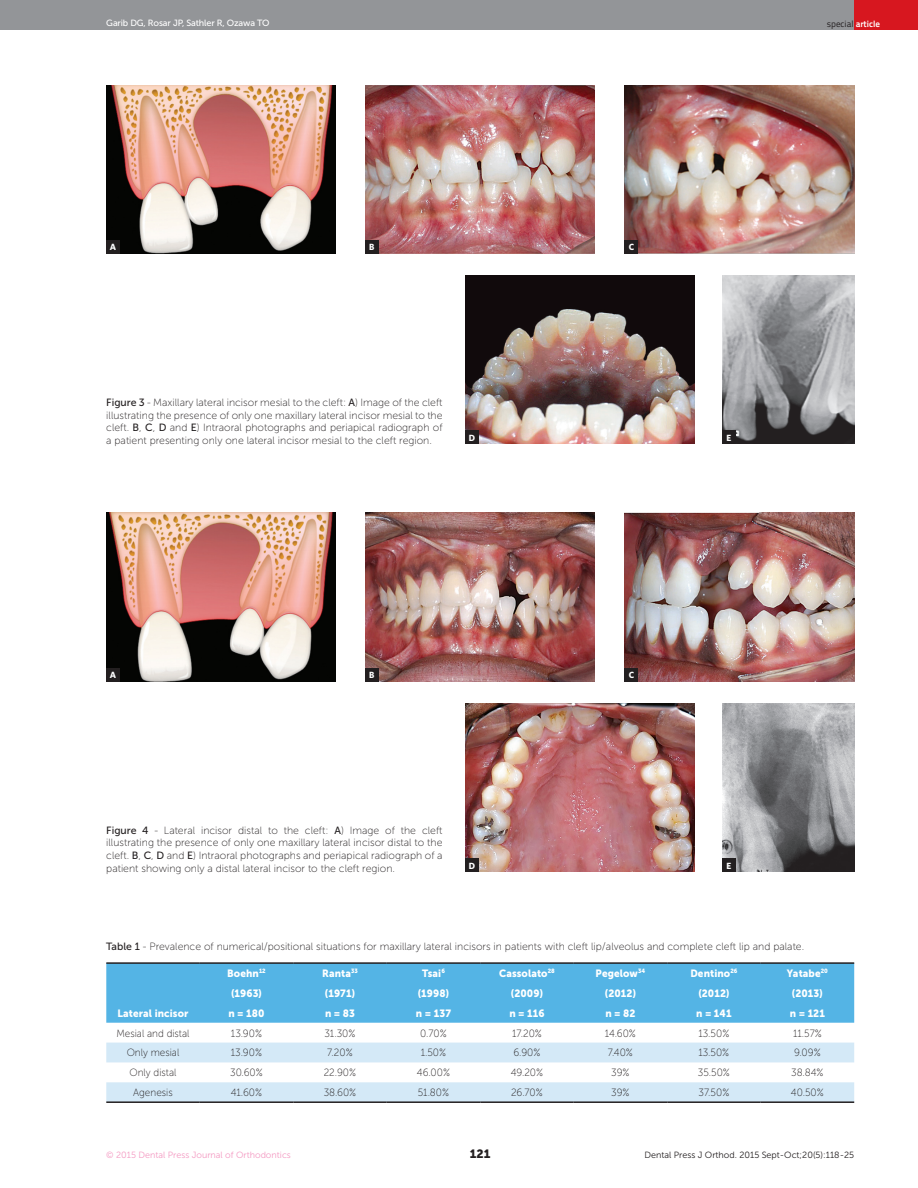
<style>
.page{position:relative;width:918px;height:1188px;background:#fff}
.page>*{position:absolute;margin:0;border:0;box-sizing:border-box;transform-origin:0 0}
.t1{font:12px "Museo Sans 900";color:#231f20}
.t2{font:10.5px/12.6px "Museo Sans 100";color:#231f20;text-align:justify}
.t3{font:10.5px "Museo Sans 100";color:#231f20;scale:.95 1}
.t4{font:10.5px "Museo Sans 900";letter-spacing:.01em;color:#fff;scale:.95 1}
.t5{font:9px "Museo Sans 300";color:#231f20}
.t6{font:9px "Museo Sans 300";color:#f499c2}
.t7{font:9px "Museo Sans 500";letter-spacing:-.015em;color:#fff}
.t8{font:9px "Titillium Text 22 L";color:#231f20}
.t9{font:700 9px "Whitney";color:#fff}
.s1{font-weight:700;color:#fff}
.s2{font-family:"Museo Sans 500"}
</style>
<div class="page">
<div style="left:0;top:0;width:918px;height:30px;background:#939598"></div>
<div style="left:854px;top:0;width:64px;height:30px;background:#d7171f"></div>
<img style="left:106px;top:85px;width:230px;height:168px">
<img style="left:106px;top:513px;width:230px;height:168px">
<img style="left:365px;top:85px;width:230px;height:168px">
<img style="left:365px;top:513px;width:230px;height:168px">
<img style="left:465px;top:275px;width:230px;height:169px">
<img style="left:465px;top:703px;width:230px;height:169px">
<img style="left:625px;top:85px;width:229px;height:168px">
<img style="left:625px;top:513px;width:229px;height:168px">
<img style="left:723px;top:275px;width:131px;height:169px">
<img style="left:723px;top:703px;width:131px;height:169px">
<div style="left:106px;top:964px;width:748px;height:59px;background:#54b4e5"></div>
<svg style="left:106px;top:1043px;width:748px;height:58px;fill:#d4e9f7"></svg>
<hr style="left:106px;top:962px;width:94px;height:2px;background:#231f20">
<hr style="left:200px;top:962px;width:93px;height:2px;background:#231f20">
<hr style="left:293px;top:962px;width:94px;height:2px;background:#231f20">
<hr style="left:387px;top:962px;width:93px;height:2px;background:#231f20">
<hr style="left:480px;top:962px;width:94px;height:2px;background:#231f20">
<hr style="left:574px;top:962px;width:93px;height:2px;background:#231f20">
<hr style="left:667px;top:962px;width:94px;height:2px;background:#231f20">
<hr style="left:761px;top:962px;width:93px;height:2px;background:#231f20">
<hr style="left:106px;top:1101px;width:94px;height:2px;background:#231f20">
<hr style="left:200px;top:1101px;width:93px;height:2px;background:#231f20">
<hr style="left:293px;top:1101px;width:94px;height:2px;background:#231f20">
<hr style="left:387px;top:1101px;width:93px;height:2px;background:#231f20">
<hr style="left:480px;top:1101px;width:94px;height:2px;background:#231f20">
<hr style="left:574px;top:1101px;width:93px;height:2px;background:#231f20">
<hr style="left:667px;top:1101px;width:94px;height:2px;background:#231f20">
<hr style="left:761px;top:1101px;width:93px;height:2px;background:#231f20">
<div style="left:106px;top:240px;width:14px;height:13px;background:#231f20"></div>
<div style="left:365px;top:240px;width:14px;height:13px;background:#231f20"></div>
<div style="left:625px;top:240px;width:13px;height:13px;background:#231f20"></div>
<div style="left:465px;top:431px;width:14px;height:13px;background:#231f20"></div>
<div style="left:722px;top:431px;width:14px;height:13px;background:#231f20"></div>
<div style="left:106px;top:668px;width:14px;height:13px;background:#231f20"></div>
<div style="left:365px;top:668px;width:14px;height:13px;background:#231f20"></div>
<div style="left:625px;top:668px;width:13px;height:13px;background:#231f20"></div>
<div style="left:465px;top:858px;width:14px;height:14px;background:#231f20"></div>
<div style="left:722px;top:858px;width:14px;height:14px;background:#231f20"></div>
<p class="t7" style="left:106px;top:18px;width:165px">Garib DG, Rosar JP, Sathler R, Ozawa TO</p>
<p class="t8" style="left:827px;top:17px;width:55px">special <span class="s1">article</span></p>
<p class="t9" style="left:110px;top:242px;width:8px">A</p>
<p class="t9" style="left:369px;top:242px;width:7px">B</p>
<p class="t9" style="left:629px;top:242px;width:7px">C</p>
<p class="t2" style="left:106px;top:396px;width:338px"><span class="s2">Figure 3</span> - Maxillary lateral incisor mesial to the cleft: <span class="s2">A</span>) Image of the cleft illustrating the presence of only one maxillary lateral incisor mesial to the cleft. <span class="s2">B</span>, <span class="s2">C</span>, <span class="s2">D</span> and <span class="s2">E</span>) Intraoral photographs and periapical radiograph of a patient presenting only one lateral incisor mesial to the cleft region.</p>
<p class="t9" style="left:469px;top:432px;width:8px">D</p>
<p class="t9" style="left:727px;top:432px;width:6px">E</p>
<p class="t9" style="left:110px;top:670px;width:8px">A</p>
<p class="t9" style="left:369px;top:670px;width:7px">B</p>
<p class="t9" style="left:629px;top:670px;width:7px">C</p>
<p class="t2" style="left:106px;top:824px;width:338px"><span class="s2">Figure 4</span> - Lateral incisor distal to the cleft: <span class="s2">A</span>) Image of the cleft illustrating the presence of only one maxillary lateral incisor distal to the cleft. <span class="s2">B</span>, <span class="s2">C</span>, <span class="s2">D</span> and <span class="s2">E</span>) Intraoral photographs and periapical radiograph of a patient showing only a distal lateral incisor to the cleft region.</p>
<p class="t9" style="left:469px;top:860px;width:8px">D</p>
<p class="t9" style="left:727px;top:860px;width:6px">E</p>
<p class="t2" style="left:106px;top:940px;width:699px"><span class="s2">Table 1</span> - Prevalence of numerical/positional situations for maxillary lateral incisors in patients with cleft lip/alveolus and complete cleft lip and palate.</p>
<p class="t4" style="left:227px;top:967px;width:42px">Boehn<sup>12</sup></p>
<p class="t4" style="left:322px;top:967px;width:39px">Ranta<sup>33</sup></p>
<p class="t4" style="left:422px;top:967px;width:26px">Tsai<sup>6</sup></p>
<p class="t4" style="left:499px;top:967px;width:60px">Cassolato<sup>28</sup></p>
<p class="t4" style="left:596px;top:967px;width:54px">Pegelow<sup>34</sup></p>
<p class="t4" style="left:690px;top:967px;width:51px">Dentino<sup>26</sup></p>
<p class="t4" style="left:787px;top:967px;width:45px">Yatabe<sup>20</sup></p>
<p class="t4" style="left:231px;top:987px;width:34px">(1963)</p>
<p class="t4" style="left:325px;top:987px;width:33px">(1971)</p>
<p class="t4" style="left:418px;top:987px;width:34px">(1998)</p>
<p class="t4" style="left:511px;top:987px;width:35px">(2009)</p>
<p class="t4" style="left:605px;top:987px;width:34px">(2012)</p>
<p class="t4" style="left:698px;top:987px;width:34px">(2012)</p>
<p class="t4" style="left:792px;top:987px;width:34px">(2013)</p>
<p class="t4" style="left:118px;top:1007px;width:76px">Lateral incisor</p>
<p class="t4" style="left:228px;top:1007px;width:39px">n = 180</p>
<p class="t4" style="left:325px;top:1007px;width:33px">n = 83</p>
<p class="t4" style="left:416px;top:1007px;width:38px">n = 137</p>
<p class="t4" style="left:509px;top:1007px;width:39px">n = 116</p>
<p class="t4" style="left:605px;top:1007px;width:33px">n = 82</p>
<p class="t4" style="left:696px;top:1007px;width:39px">n = 141</p>
<p class="t4" style="left:790px;top:1007px;width:38px">n = 121</p>
<p class="t3" style="left:116px;top:1027px;width:78px">Mesial and distal</p>
<p class="t3" style="left:231px;top:1027px;width:34px">13.90%</p>
<p class="t3" style="left:324px;top:1027px;width:34px">31.30%</p>
<p class="t3" style="left:420px;top:1027px;width:29px">0.70%</p>
<p class="t3" style="left:512px;top:1027px;width:33px">17.20%</p>
<p class="t3" style="left:605px;top:1027px;width:34px">14.60%</p>
<p class="t3" style="left:699px;top:1027px;width:34px">13.50%</p>
<p class="t3" style="left:793px;top:1027px;width:32px">11.57%</p>
<p class="t3" style="left:127px;top:1047px;width:57px">Only mesial</p>
<p class="t3" style="left:231px;top:1047px;width:34px">13.90%</p>
<p class="t3" style="left:327px;top:1047px;width:28px">7.20%</p>
<p class="t3" style="left:421px;top:1047px;width:28px">1.50%</p>
<p class="t3" style="left:513px;top:1047px;width:30px">6.90%</p>
<p class="t3" style="left:608px;top:1047px;width:28px">7.40%</p>
<p class="t3" style="left:699px;top:1047px;width:34px">13.50%</p>
<p class="t3" style="left:794px;top:1047px;width:30px">9.09%</p>
<p class="t3" style="left:130px;top:1067px;width:51px">Only distal</p>
<p class="t3" style="left:230px;top:1067px;width:36px">30.60%</p>
<p class="t3" style="left:324px;top:1067px;width:36px">22.90%</p>
<p class="t3" style="left:417px;top:1067px;width:36px">46.00%</p>
<p class="t3" style="left:511px;top:1067px;width:36px">49.20%</p>
<p class="t3" style="left:611px;top:1067px;width:21px">39%</p>
<p class="t3" style="left:698px;top:1067px;width:35px">35.50%</p>
<p class="t3" style="left:791px;top:1067px;width:36px">38.84%</p>
<p class="t3" style="left:133px;top:1087px;width:43px">Agenesis</p>
<p class="t3" style="left:231px;top:1087px;width:35px">41.60%</p>
<p class="t3" style="left:324px;top:1087px;width:36px">38.60%</p>
<p class="t3" style="left:418px;top:1087px;width:34px">51.80%</p>
<p class="t3" style="left:511px;top:1087px;width:35px">26.70%</p>
<p class="t3" style="left:611px;top:1087px;width:21px">39%</p>
<p class="t3" style="left:698px;top:1087px;width:34px">37.50%</p>
<p class="t3" style="left:791px;top:1087px;width:36px">40.50%</p>
<p class="t6" style="left:106px;top:1150px;width:186px">© 2015 Dental Press Journal of Orthodontics</p>
<p class="t1" style="left:470px;top:1147px;width:22px">121</p>
<p class="t5" style="left:645px;top:1150px;width:211px">Dental Press J Orthod. 2015 Sept-Oct;20(5):118-25</p>
</div>
